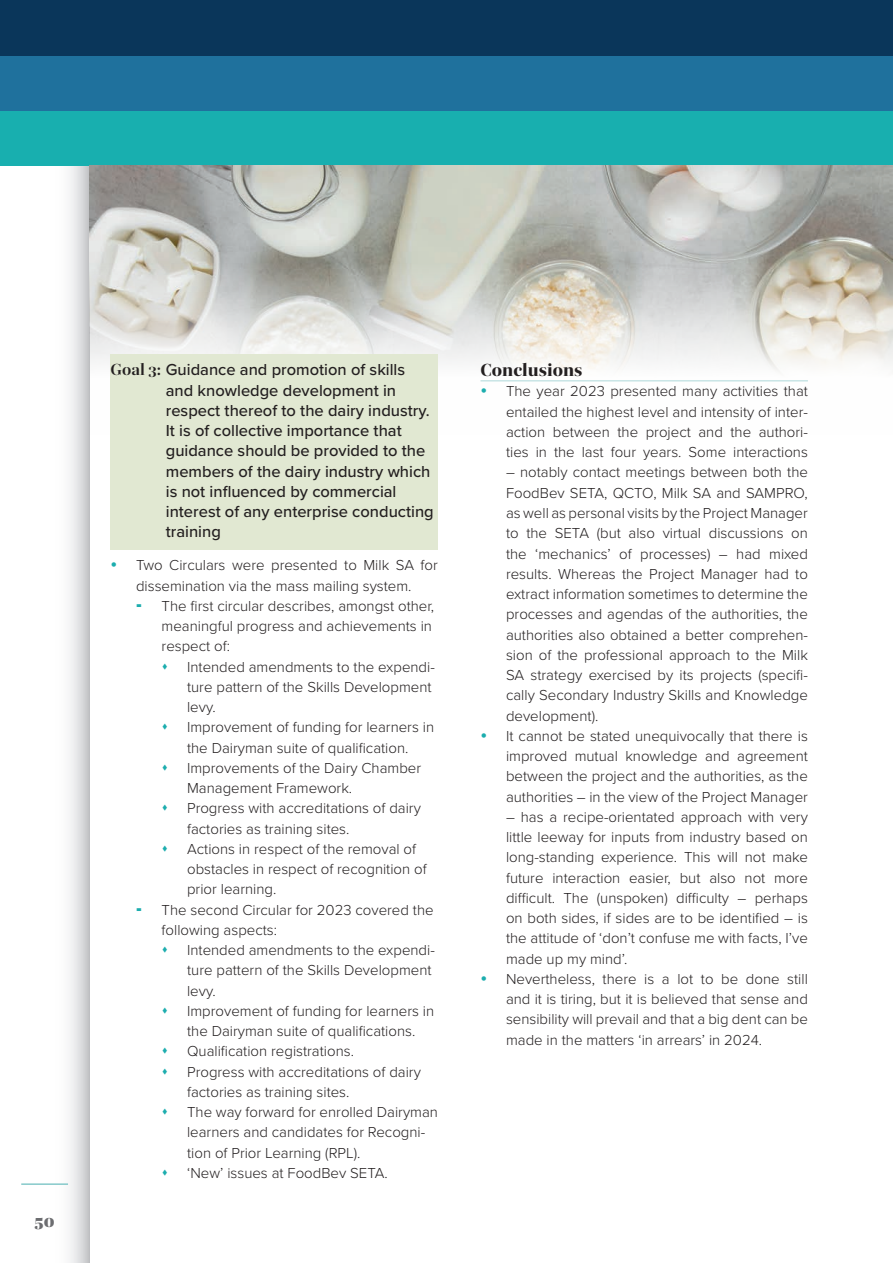
<style>
.page{position:relative;width:893px;height:1263px;background:#fff}
.page>*{position:absolute;margin:0;border:0;box-sizing:border-box;transform-origin:0 0}
.project_h_level2{font:800 18px "Quinn Display";color:#231f20}
.t1{font:900 18px "Quinn Display";color:#6c6d70}
.t2{font:500 16.5px/20.2px "Proxima Nova";color:#231f20}
.t3{font:300 15px/20.2px "Proxima Nova";color:#231f20}
.s1{font-family:"Quinn Display";font-weight:700}
</style>
<div class="page">
<div style="left:47px;top:0;width:42px;height:1263px;background:linear-gradient(to right,#fff,#d3d4d7)"></div>
<hr style="left:21px;top:1183px;width:47px;height:2px;background:#86c9ca">
<div style="left:0;top:111px;width:893px;height:55px;background:#18afaf"></div>
<div style="left:0;top:55px;width:893px;height:56px;background:#1f719d"></div>
<div style="left:0;top:0;width:893px;height:55px;background:#0a365a"></div>
<img style="left:89px;top:166px;width:804px;height:268px">
<div style="left:111px;top:354px;width:327px;height:195px;background:#e1e8d2"></div>
<hr style="left:480px;top:380px;width:328px;height:1px;background:#aed8d9">
<svg style="left:482px;top:389px;width:4px;height:4px"></svg>
<p class="t1" style="left:35px;top:1210px;width:21px">50</p>
<p class="t2" style="left:166px;top:359px;width:269px;text-indent:-55px"><span class="s1">Goal 3:</span> Guidance and promotion of skills and knowledge development in respect thereof to the dairy industry.<br>It is of collective importance that guidance should be provided to the members of the dairy industry which is not influenced by commercial interest of any enterprise conducting training</p>
<p class="t3" style="left:136px;top:554px;width:303px">Two Circulars were presented to Milk SA for dissemination via the mass mailing system.</p>
<p class="t3" style="left:162px;top:595px;width:274px">The first circular describes, amongst other, meaningful progress and achievements in respect of:</p>
<p class="t3" style="left:187px;top:656px;width:249px">Intended amendments to the expendi&shy;ture pattern of the Skills Development levy.</p>
<p class="t3" style="left:187px;top:716px;width:249px">Improvement of funding for learners in the Dairyman suite of qualification.</p>
<p class="t3" style="left:187px;top:757px;width:236px">Improvements of the Dairy Chamber<br>Management Framework.</p>
<p class="t3" style="left:187px;top:797px;width:235px">Progress with accreditations of dairy factories as training sites.</p>
<p class="t3" style="left:187px;top:838px;width:241px">Actions in respect of the removal of obstacles in respect of recognition of prior learning.</p>
<p class="t3" style="left:162px;top:899px;width:274px">The second Circular for 2023 covered the following aspects:</p>
<p class="t3" style="left:187px;top:939px;width:249px">Intended amendments to the expendi&shy;ture pattern of the Skills Development levy.</p>
<p class="t3" style="left:187px;top:1000px;width:249px">Improvement of funding for learners in the Dairyman suite of qualifications.</p>
<p class="t3" style="left:187px;top:1040px;width:168px">Qualification registrations.</p>
<p class="t3" style="left:187px;top:1061px;width:235px">Progress with accreditations of dairy factories as training sites.</p>
<p class="t3" style="left:187px;top:1101px;width:252px">The way forward for enrolled Dairyman learners and candidates for Recogni&shy;tion of Prior Learning (RPL).</p>
<p class="t3" style="left:187px;top:1162px;width:202px">‘New’ issues at FoodBev SETA.</p>
<p class="project_h_level2" style="left:480px;top:359px;width:104px">Conclusions</p>
<p class="t3" style="left:506px;top:380px;width:303px;text-align:justify">The year 2023 presented many activities that entailed the highest level and intensity of inter&shy;action between the project and the authori&shy;ties in the last four years. Some interactions</p>
<p class="t3" style="left:506px;top:461px;width:303px;text-align:justify">– notably contact meetings between both the FoodBev SETA, QCTO, Milk SA and SAMPRO, as well as personal visits by the Project Manager to the SETA (but also virtual discussions on the ‘mechanics’ of processes) – had mixed results. Whereas the Project Manager had to extract information sometimes to determine the processes and agendas of the authorities, the authorities also obtained a better comprehen&shy;sion of the professional approach to the Milk SA strategy exercised by its projects (specifi&shy;cally Secondary Industry Skills and Knowledge development).</p>
<p class="t3" style="left:506px;top:725px;width:303px;text-align:justify">It cannot be stated unequivocally that there is improved mutual knowledge and agreement between the project and the authorities, as the authorities – in the view of the Project Manager</p>
<p class="t3" style="left:506px;top:806px;width:303px;text-align:justify">– has a recipe-orientated approach with very little leeway for inputs from industry based on long-standing experience. This will not make future interaction easier, but also not more difficult. The (unspoken) difficulty – perhaps on both sides, if sides are to be identified – is the attitude of ‘don’t confuse me with facts, I’ve made up my mind’.</p>
<p class="t3" style="left:506px;top:968px;width:303px;text-align:justify">Nevertheless, there is a lot to be done still and it is tiring, but it is believed that sense and sensibility will prevail and that a big dent can be made in the matters ‘in arrears’ in 2024.</p>
</div>
